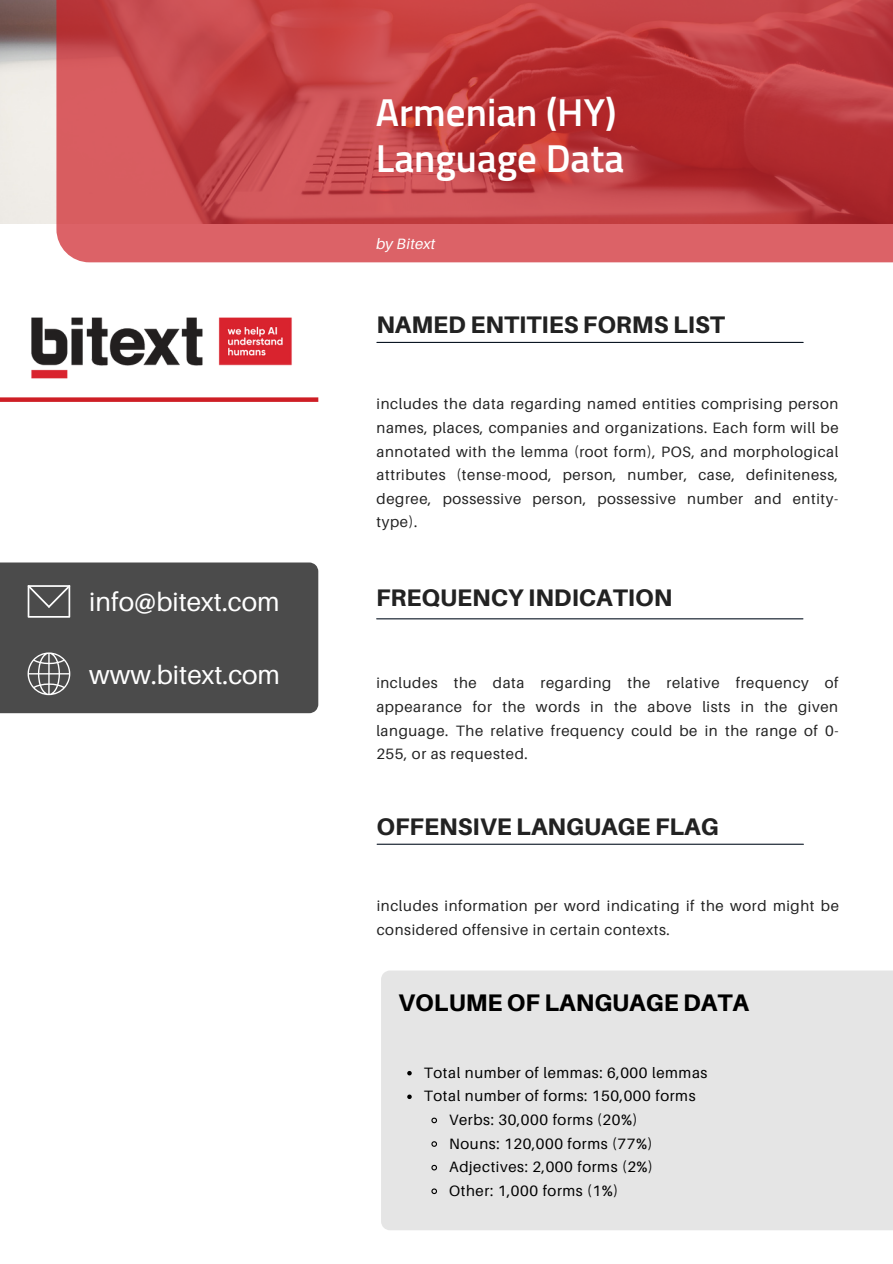
<style>
.page{position:relative;width:893px;height:1264px;background:#fff}
.page>*{position:absolute;margin:0;border:0;box-sizing:border-box;transform-origin:0 0}
.t1{font:600 39px/46px "Titillium Web";color:#fff}
.t2{font:26.25px "Aileron";color:#fff}
.t3{font:800 24px "Aileron";color:#222}
.t4{font:800 24px "Aileron";color:#000}
.t5{font:15px/23.5px "Aileron";letter-spacing:.04em;color:#222;text-align:justify}
.t6{font:15px "Aileron";letter-spacing:.04em;color:#000}
.t7{font:italic 15px "Aileron";letter-spacing:.02em;color:#fff}
</style>
<div class="page">
<img style="left:0;top:0;width:56px;height:223px">
<svg style="left:56px;top:0;width:836px;height:262px;background:#c64649"></svg>
<hr style="left:376px;top:618px;width:426px;height:1px;background:#0b1623">
<hr style="left:377px;top:843px;width:426px;height:1px;background:#0b1623">
<div style="left:381px;top:970px;width:511px;height:260px;background:#e5e5e5"></div>
<svg style="left:407px;top:1070px;width:4px;height:5px"></svg>
<svg style="left:407px;top:1094px;width:4px;height:5px"></svg>
<svg style="left:430px;top:1116px;width:8px;height:8px"></svg>
<svg style="left:430px;top:1140px;width:8px;height:7px"></svg>
<svg style="left:430px;top:1163px;width:8px;height:8px"></svg>
<svg style="left:430px;top:1187px;width:8px;height:7px"></svg>
<hr style="left:377px;top:342px;width:426px;height:1px;background:#0b1623">
<div style="left:0;top:562px;width:318px;height:151px;background:#4b4b4b"></div>
<svg style="left:28px;top:585px;width:42px;height:32px"></svg>
<svg style="left:28px;top:652px;width:42px;height:43px;background:#7a7a7a"></svg>
<img style="left:31px;top:317px;width:261px;height:62px">
<div style="left:0;top:397px;width:318px;height:5px;background:#ce1e25"></div>
<h2 class="t2" style="left:89px;top:585px;width:192px">info@bitext.com</h2>
<h2 class="t2" style="left:89px;top:658px;width:192px">www.bitext.com</h2>
<h1 class="t1" style="left:376px;top:89px;width:250px">Armenian (HY)<br>Language Data</h1>
<p class="t7" style="left:376px;top:234px;width:61px">by Bitext</p>
<h3 class="t3" style="left:376px;top:309px;width:350px">NAMED ENTITIES FORMS LIST</h3>
<p class="t5" style="left:376px;top:392px;width:463px">includes the data regarding named entities comprising person names, places, companies and organizations. Each form will be annotated with the lemma (root form), POS, and morphological attributes (tense-mood, person, number, case, definiteness, degree, possessive person, possessive number and entity&shy;type).</p>
<h3 class="t3" style="left:376px;top:583px;width:298px">FREQUENCY INDICATION</h3>
<p class="t5" style="left:376px;top:671px;width:464px">includes the data regarding the relative frequency of appearance for the words in the above lists in the given language. The relative frequency could be in the range of 0- 255, or as requested.</p>
<h3 class="t3" style="left:376px;top:811px;width:343px">OFFENSIVE LANGUAGE FLAG</h3>
<p class="t5" style="left:377px;top:893px;width:463px">includes information per word indicating if the word might be considered offensive in certain contexts.</p>
<h3 class="t4" style="left:398px;top:987px;width:352px">VOLUME OF LANGUAGE DATA</h3>
<p class="t6" style="left:423px;top:1063px;width:285px">Total number of lemmas: 6,000 lemmas</p>
<p class="t6" style="left:423px;top:1086px;width:273px">Total number of forms: 150,000 forms</p>
<p class="t6" style="left:449px;top:1110px;width:190px">Verbs: 30,000 forms (20%)</p>
<p class="t6" style="left:449px;top:1133px;width:205px">Nouns: 120,000 forms (77%)</p>
<p class="t6" style="left:449px;top:1157px;width:205px">Adjectives: 2,000 forms (2%)</p>
<p class="t6" style="left:449px;top:1181px;width:170px">Other: 1,000 forms (1%)</p>
</div>
